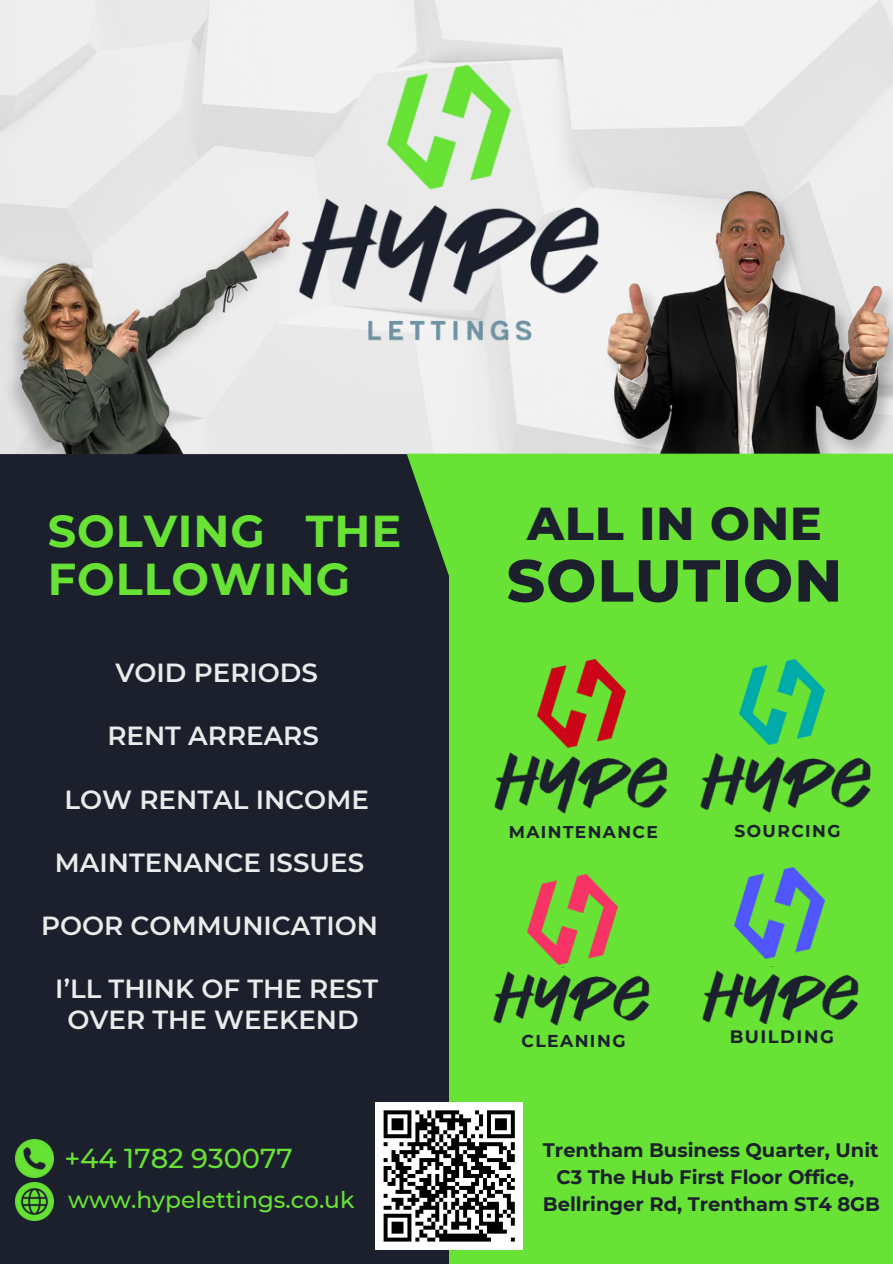
<style>
.page{position:relative;width:893px;height:1264px;background:#fff}
.page>*{position:absolute;margin:0;border:0;box-sizing:border-box;transform-origin:0 0}
.t1{font:800 59.1px "Montserrat";letter-spacing:.02em;color:#1c202d}
.t2{font:800 47.1px "Montserrat";letter-spacing:.02em;color:#1c202d}
.t3{font:700 44.55px/48.3px "Montserrat";letter-spacing:.02em;color:#67e235}
.t4{font:500 27.3px "Montserrat";color:#67e235}
.t5{font:600 26.25px/31.5px "Montserrat";color:#ebebeb;text-align:center}
.t6{font:500 23.25px "Montserrat";color:#67e235}
.t7{font:700 19.5px/27px "Montserrat";color:#1c202d;text-align:center}
.t8{font:700 18px "Montserrat";letter-spacing:.085em;color:#1c202d}
.t9{font:700 17.1px "Montserrat";letter-spacing:.085em;color:#1c202d}
.t10{font:700 16.95px "Montserrat";letter-spacing:.085em;color:#1c202d}
</style>
<div class="page">
<div style="left:0;top:0;width:892px;height:1263px;background:#1c202d"></div>
<img style="left:15px;top:1139px;width:39px;height:38px">
<img style="left:15px;top:1182px;width:39px;height:38px">
<img style="left:0;top:0;width:892px;height:454px">
<img style="left:602px;top:187px;width:290px;height:266px">
<img style="left:0;top:209px;width:290px;height:245px">
<div style="left:406px;top:453px;width:486px;height:123px;background:#67e235"></div>
<img style="left:298px;top:62px;width:302px;height:283px">
<div style="left:449px;top:576px;width:443px;height:687px;background:#67e235"></div>
<img style="left:493px;top:967px;width:157px;height:58px">
<img style="left:527px;top:874px;width:90px;height:90px">
<img style="left:537px;top:659px;width:88px;height:89px">
<img style="left:494px;top:752px;width:377px;height:61px">
<img style="left:739px;top:659px;width:85px;height:85px">
<img style="left:702px;top:966px;width:157px;height:57px">
<img style="left:734px;top:867px;width:90px;height:91px">
<div style="left:375px;top:1102px;width:147px;height:147px;background:#fff"></div>
<svg style="left:383px;top:1110px;width:132px;height:132px"></svg>
<h3 class="t3" style="left:48px;top:507px;width:355px">SOLVING THE<br>FOLLOWING</h3>
<h2 class="t2" style="left:527px;top:494px;width:296px">ALL IN ONE</h2>
<h1 class="t1" style="left:506px;top:544px;width:337px">SOLUTION</h1>
<p class="t5" style="left:115px;top:657px;width:204px">VOID PERIODS</p>
<p class="t5" style="left:107px;top:720px;width:213px">RENT ARREARS</p>
<p class="t5" style="left:65px;top:783px;width:306px">LOW RENTAL INCOME</p>
<p class="t5" style="left:55px;top:846px;width:311px">MAINTENANCE ISSUES</p>
<p class="t5" style="left:41px;top:909px;width:338px">POOR COMMUNICATION</p>
<p class="t5" style="left:55px;top:972px;width:324px">I’LL THINK OF THE REST<br>OVER THE WEEKEND</p>
<p class="t10" style="left:508px;top:821px;width:151px">MAINTENANCE</p>
<p class="t10" style="left:734px;top:820px;width:107px">SOURCING</p>
<p class="t9" style="left:521px;top:1030px;width:106px">CLEANING</p>
<p class="t8" style="left:729px;top:1025px;width:106px">BUILDING</p>
<p class="t4" style="left:64px;top:1141px;width:230px">+44 1782 930077</p>
<p class="t7" style="left:543px;top:1136px;width:337px">Trentham Business Quarter, Unit<br>C3 The Hub First Floor Office,</p>
<p class="t6" style="left:68px;top:1184px;width:288px">www.hypelettings.co.uk</p>
<p class="t7" style="left:543px;top:1190px;width:339px">Bellringer Rd, Trentham ST4 8GB</p>
</div>
